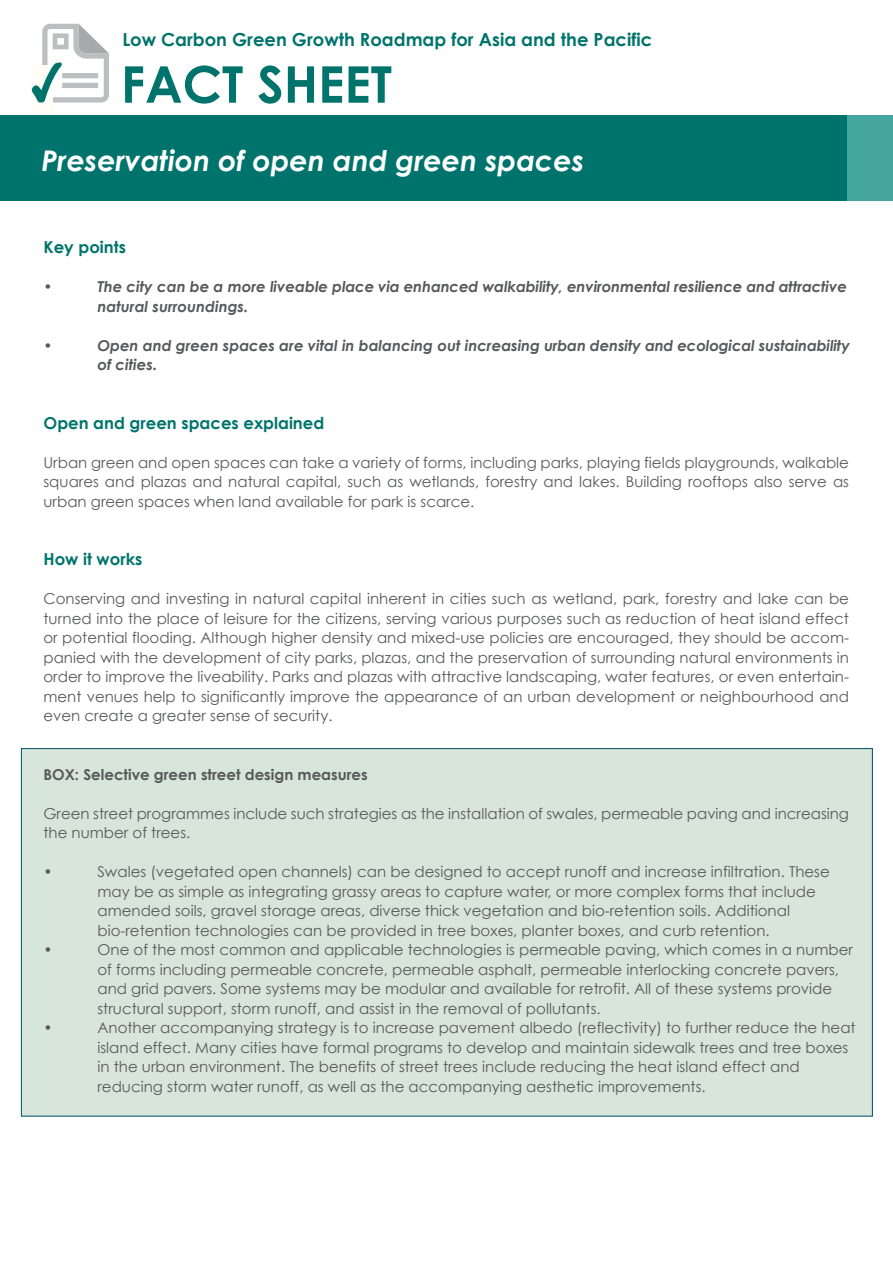
<style>
.page{position:relative;width:893px;height:1263px;background:#fff}
.page>*{position:absolute;margin:0;border:0;box-sizing:border-box;transform-origin:0 0}
.t1{font:700 50.55px "Century Gothic";color:#00746c}
.t2{font:italic 700 28.5px "Century Gothic";color:#fff}
.t3{font:700 18px "Century Gothic";color:#00746c}
.t4{font:700 16.5px "Century Gothic";color:#00746c}
.t5{font:15px/19.5px "Century Gothic";color:#58595b}
.t6{font:italic 700 15px/19.5px "Century Gothic";letter-spacing:-.01em;color:#58595b}
.t7{font:700 15px "Century Gothic";color:#58595b}
</style>
<div class="page">
<div style="left:21px;top:748px;width:852px;height:368px;background:#d7e5db;border:1px solid #004f69"></div>
<div style="left:0;top:115px;width:893px;height:86px;background:#00746c"></div>
<div style="left:848px;top:115px;width:45px;height:86px;background:#45a69f"></div>
<div style="left:31px;top:66px;width:21px;height:45px;background:#fffef6"></div>
<svg style="left:32px;top:24px;width:77px;height:78px"></svg>
<p class="t3" style="left:122px;top:29px;width:531px">Low Carbon Green Growth Roadmap for Asia and the Pacific</p>
<h1 class="t1" style="left:121px;top:53px;width:273px">FACT SHEET</h1>
<h2 class="t2" style="left:42px;top:143px;width:544px">Preservation of open and green spaces</h2>
<p class="t4" style="left:43px;top:237px;width:84px">Key points</p>
<p class="t6" style="left:43px;top:277px;width:11px">•</p>
<p class="t6" style="left:97px;top:277px;width:751px">The city can be a more liveable place via enhanced walkability, environmental resilience and attractive natural surroundings.</p>
<p class="t6" style="left:43px;top:335px;width:11px">•</p>
<p class="t6" style="left:97px;top:335px;width:754px">Open and green spaces are vital in balancing out increasing urban density and ecological sustainability of cities.</p>
<p class="t4" style="left:43px;top:412px;width:282px">Open and green spaces explained</p>
<p class="t5" style="left:43px;top:452px;width:807px;text-align:justify">Urban green and open spaces can take a variety of forms, including parks, playing fields playgrounds, walkable squares and plazas and natural capital, such as wetlands, forestry and lakes. Building rooftops also serve as urban green spaces when land available for park is scarce.</p>
<p class="t4" style="left:43px;top:549px;width:101px">How it works</p>
<p class="t5" style="left:43px;top:589px;width:807px;text-align:justify">Conserving and investing in natural capital inherent in cities such as wetland, park, forestry and lake can be turned into the place of leisure for the citizens, serving various purposes such as reduction of heat island effect or potential flooding. Although higher density and mixed-use policies are encouraged, they should be accom&shy;panied with the development of city parks, plazas, and the preservation of surrounding natural environments in order to improve the liveability. Parks and plazas with attractive landscaping, water features, or even entertain&shy;ment venues help to significantly improve the appearance of an urban development or neighbourhood and even create a greater sense of security.</p>
<p class="t7" style="left:43px;top:765px;width:326px">BOX: Selective green street design measures</p>
<p class="t5" style="left:43px;top:803px;width:807px">Green street programmes include such strategies as the installation of swales, permeable paving and increasing the number of trees.</p>
<p class="t5" style="left:43px;top:862px;width:11px">•</p>
<p class="t5" style="left:97px;top:862px;width:734px">Swales (vegetated open channels) can be designed to accept runoff and increase infiltration. These may be as simple as integrating grassy areas to capture water, or more complex forms that include amended soils, gravel storage areas, diverse thick vegetation and bio-retention soils. Additional bio-retention technologies can be provided in tree boxes, planter boxes, and curb retention.</p>
<p class="t5" style="left:43px;top:940px;width:11px">•</p>
<p class="t5" style="left:97px;top:940px;width:757px">One of the most common and applicable technologies is permeable paving, which comes in a number of forms including permeable concrete, permeable asphalt, permeable interlocking concrete pavers, and grid pavers. Some systems may be modular and available for retrofit. All of these systems provide structural support, storm runoff, and assist in the removal of pollutants.</p>
<p class="t5" style="left:43px;top:1018px;width:11px">•</p>
<p class="t5" style="left:97px;top:1018px;width:760px">Another accompanying strategy is to increase pavement albedo (reflectivity) to further reduce the heat island effect. Many cities have formal programs to develop and maintain sidewalk trees and tree boxes in the urban environment. The benefits of street trees include reducing the heat island effect and reducing storm water runoff, as well as the accompanying aesthetic improvements.</p>
</div>
